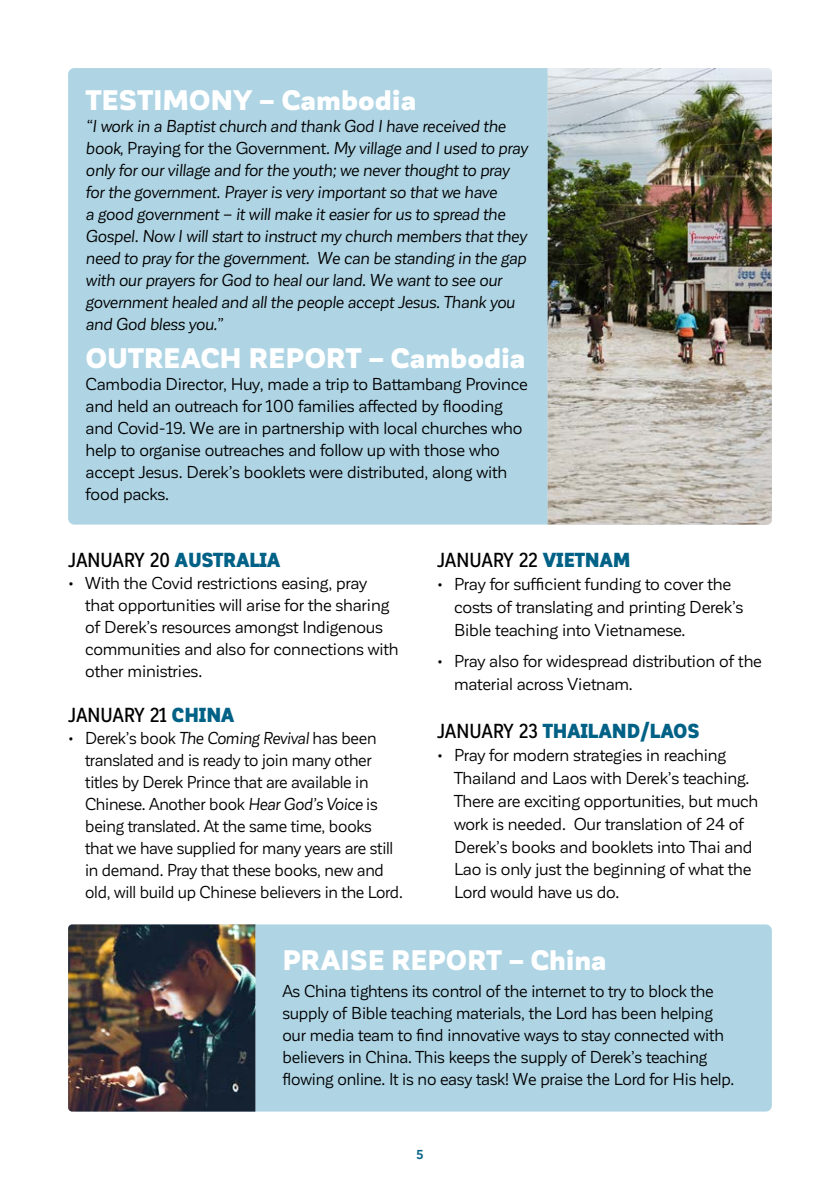
<style>
.page{position:relative;width:840px;height:1191px;background:#fff}
.page>*{position:absolute;margin:0;border:0;box-sizing:border-box;transform-origin:0 0}
.t1{font:900 27.8px "Corporative Sans";color:#fff}
.t2{font:500 20px "Corporative Sans Alt Cnd";letter-spacing:-.01em;color:#000}
.t3{font:900 20px "Corporative Sans Alt Cnd";letter-spacing:-.005em;color:#006186}
.t4{font:17px/22px "Corporative Sans";letter-spacing:-.01em;color:#000}
.t5{font:italic 17px/22px "Corporative Sans";letter-spacing:-.01em;color:#000}
.t6{font:700 12.8px "Corporative Sans";color:#006186}
.s1{font-style:normal}
.s2{font-weight:900;color:#006186}
.s3{font-style:italic}
.s4{font-weight:500;color:#000}
</style>
<div class="page">
<div style="left:68px;top:68px;width:703px;height:456px;background:#afd5e5;border-radius:6px"></div>
<div style="left:68px;top:924px;width:703px;height:187px;background:#afd5e5;border-radius:6px"></div>
<img style="left:547px;top:68px;width:224px;height:456px">
<img style="left:68px;top:924px;width:187px;height:187px">
<h1 class="t1" style="left:86px;top:84px;width:332px">TESTIMONY – Cambodia</h1>
<p class="t5" style="left:86px;top:115px;width:443px">“I work in a Baptist church and thank God I have received the book, <span class="s1">Praying for the Government</span>. My village and I used to pray only for our village and for the youth; we never thought to pray for the government. Prayer is very important so that we have<br>a good government – it will make it easier for us to spread the Gospel. Now I will start to instruct my church members that they need to pray for the government. We can be standing in the gap with our prayers for God to heal our land. We want to see our government healed and all the people accept Jesus. Thank you and God bless you.”</p>
<h1 class="t1" style="left:86px;top:343px;width:441px">OUTREACH REPORT – Cambodia</h1>
<p class="t4" style="left:86px;top:373px;width:443px">Cambodia Director, Huy, made a trip to Battambang Province and held an outreach for 100 families affected by flooding and Covid-19. We are in partnership with local churches who help to organise outreaches and follow up with those who accept Jesus. Derek’s booklets were distributed, along with food packs.</p>
<p class="t2" style="left:68px;top:549px;width:214px">JANUARY 20 <span class="s2">AUSTRALIA</span></p>
<p class="t4" style="left:85px;top:572px;width:315px;text-indent:-17px">• With the Covid restrictions easing, pray that opportunities will arise for the sharing of Derek’s resources amongst Indigenous communities and also for connections with other ministries.</p>
<p class="t2" style="left:68px;top:704px;width:168px">JANUARY 21 <span class="s2">CHINA</span></p>
<p class="t4" style="left:85px;top:727px;width:319px;text-indent:-17px">• Derek’s book <span class="s3">The Coming Revival</span> has been translated and is ready to join many other titles by Derek Prince that are available in Chinese. Another book <span class="s3">Hear God’s Voice</span> is being translated. At the same time, books that we have supplied for many years are still in demand. Pray that these books, new and old, will build up Chinese believers in the Lord.</p>
<p class="t2" style="left:437px;top:549px;width:195px">JANUARY 22 <span class="s2">VIETNAM</span></p>
<p class="t4" style="left:454px;top:572px;width:291px;line-height:23px;text-indent:-17px">• Pray for sufficient funding to cover the costs of translating and printing Derek’s<br>Bible teaching into Vietnamese.</p>
<p class="t4" style="left:454px;top:650px;width:309px;line-height:23px;text-indent:-17px">• Pray also for widespread distribution of the material across Vietnam.</p>
<p class="t3" style="left:437px;top:719px;width:264px"><span class="s4">JANUARY 23</span> THAILAND/LAOS</p>
<p class="t4" style="left:454px;top:743px;width:305px;line-height:23px;text-indent:-17px">• Pray for modern strategies in reaching Thailand and Laos with Derek’s teaching.<br>There are exciting opportunities, but much work is needed. Our translation of 24 of Derek’s books and booklets into Thai and Lao is only just the beginning of what the Lord would have us do.</p>
<h1 class="t1" style="left:282px;top:944px;width:325px">PRAISE REPORT – China</h1>
<p class="t4" style="left:282px;top:980px;width:453px">As China tightens its control of the internet to try to block the supply of Bible teaching materials, the Lord has been helping our media team to find innovative ways to stay connected with believers in China. This keeps the supply of Derek’s teaching flowing online. It is no easy task! We praise the Lord for His help.</p>
<p class="t6" style="left:416px;top:1147px;width:9px">5</p>
</div>
